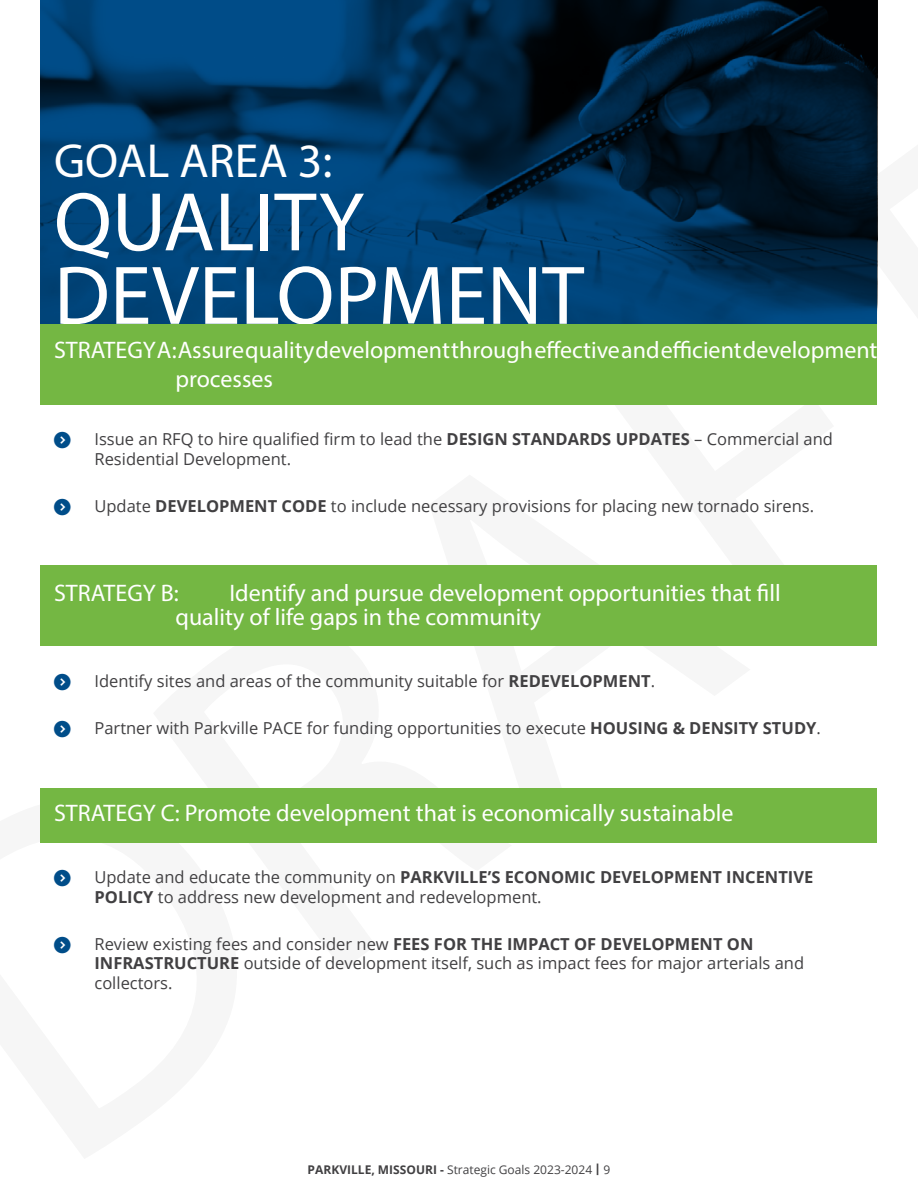
<style>
.page{position:relative;width:918px;height:1188px;background:#fff}
.page>*{position:absolute;margin:0;border:0;box-sizing:border-box;transform-origin:0 0}
.t1{font:480px "Myriad Pro";color:#414042}
.t2{font:84px/73.5px "Myriad Pro";color:#fff}
.t3{font:48px "Myriad Pro";color:#fff}
.t4{font:24px/28.8px "Myriad Pro";color:#fff}
.t5{font:16.5px/19.8px "Open Sans";color:#414042}
.t6{font:12px "Open Sans";color:#414042}
.s1{font-weight:700}
.s2{font-family:"Merriweather Sans";font-weight:700}
</style>
<div class="page">
<svg style="left:40px;top:0;width:838px;height:324px;background:#003259"></svg>
<div style="left:40px;top:324px;width:838px;height:81px;background:#74b743"></div>
<div style="left:40px;top:566px;width:838px;height:80px;background:#74b743"></div>
<div style="left:40px;top:789px;width:838px;height:54px;background:#74b743"></div>
<h3 class="t3" style="left:54px;top:131px;width:280px">GOAL AREA 3:</h3>
<h2 class="t2" style="left:54px;top:184px;width:532px">QUALITY<br>DEVELOPMENT</h2>
<h1 class="t1" style="left:-215px;top:809px;width:1109px;rotate:-36deg">DRAF</h1>
<p class="t6" style="left:308px;top:1161px;width:304px"><span class="s1">PARKVILLE, MISSOURI -</span> Strategic Goals 2023-2024 <span class="s2">|</span> 9</p>
<h3 class="t4" style="left:175px;top:335px;width:704px;text-indent:-121px">STRATEGY A: Assure quality development through effective and efficient development processes</h3>
<p class="t5" style="left:95px;top:429px;width:740px">Issue an RFQ to hire qualified firm to lead the <span class="s1">DESIGN STANDARDS UPDATES</span> – Commercial and<br>Residential Development.</p>
<p class="t5" style="left:95px;top:496px;width:721px">Update <span class="s1">DEVELOPMENT CODE</span> to include necessary provisions for placing new tornado sirens.</p>
<h3 class="t4" style="left:54px;top:578px;width:126px">STRATEGY B:</h3>
<h3 class="t4" style="left:175px;top:581px;width:607px;line-height:24px;text-indent:54px">Identify and pursue development opportunities that fill quality of life gaps in the community</h3>
<p class="t5" style="left:95px;top:671px;width:562px">Identify sites and areas of the community suitable for <span class="s1">REDEVELOPMENT</span>.</p>
<p class="t5" style="left:95px;top:717px;width:728px">Partner with Parkville PACE for funding opportunities to execute <span class="s1">HOUSING &amp; DENSITY STUDY</span>.</p>
<h3 class="t4" style="left:54px;top:799px;width:681px">STRATEGY C: Promote development that is economically sustainable</h3>
<p class="t5" style="left:95px;top:867px;width:720px">Update and educate the community on <span class="s1">PARKVILLE’S ECONOMIC DEVELOPMENT INCENTIVE<br>POLICY</span> to address new development and redevelopment.</p>
<p class="t5" style="left:95px;top:933px;width:711px">Review existing fees and consider new <span class="s1">FEES FOR THE IMPACT OF DEVELOPMENT ON<br>INFRASTRUCTURE</span> outside of development itself, such as impact fees for major arterials and collectors.</p>
</div>
